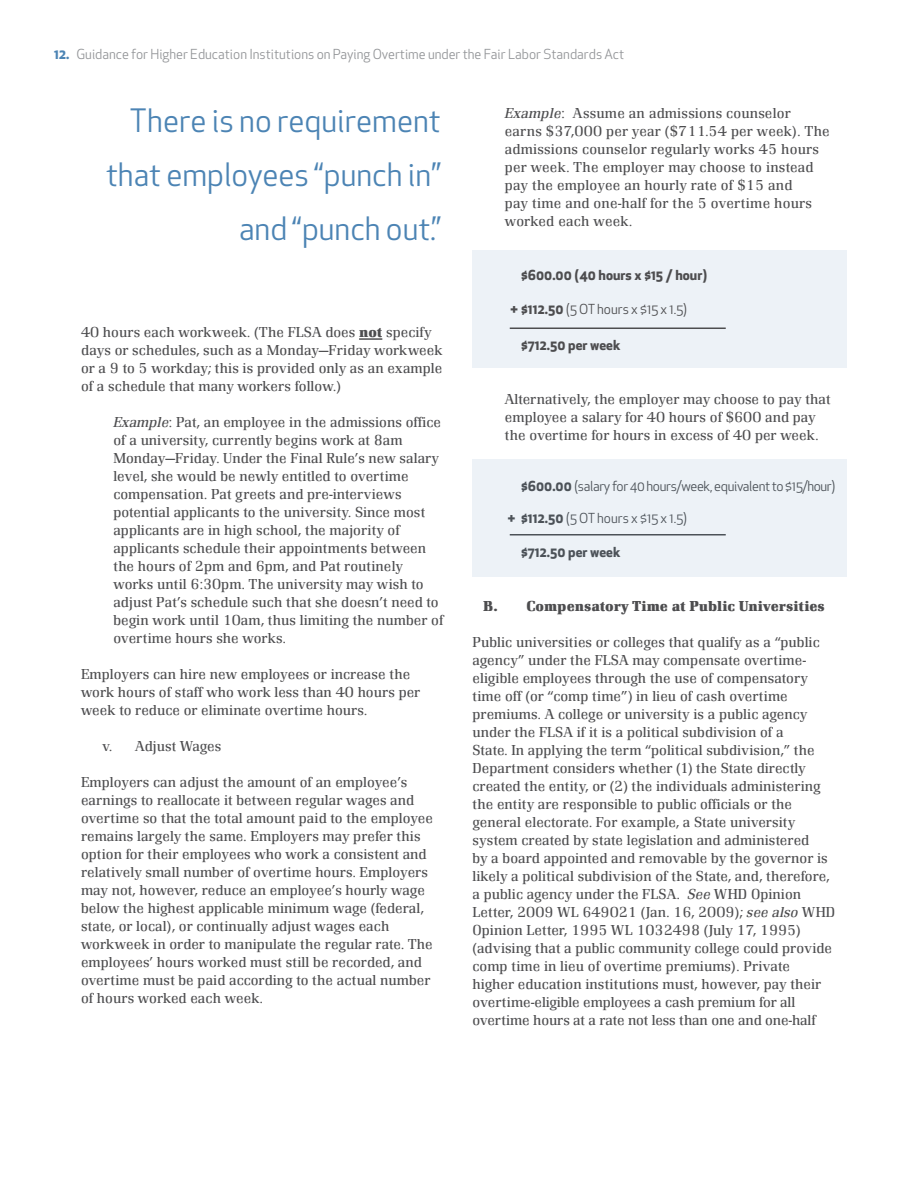
<style>
.page{position:relative;width:918px;height:1188px;background:#fff}
.page>*{position:absolute;margin:0;border:0;box-sizing:border-box;transform-origin:0 0}
.t1{font:31.5px/54px "Apex New";color:#4c84b4;text-align:right}
.t2{font:300 15px/18px "Renault";color:#4d4d4f}
.t3{font:700 15px "Renault";color:#4d4d4f}
.t4{font:13.5px "Apex New";color:#939598}
.t5{font:700 13.5px "Apex New";color:#4d4d4f}
.t6{font:13.5px "Apex New";color:#4d4d4f}
.t7{font:13.5px "Apex New";letter-spacing:-.025em;color:#4d4d4f}
.s1{font-weight:700;color:#4c84b4}
.s2{font-weight:700}
.s3{font-style:italic}
</style>
<div class="page">
<div style="left:472px;top:250px;width:375px;height:118px;background:#edf2f7"></div>
<hr style="left:359px;top:338px;width:23px;height:2px;background:#4d4d4f">
<hr style="left:510px;top:328px;width:216px;height:1px;background:#4d4d4f">
<div style="left:472px;top:459px;width:375px;height:118px;background:#edf2f7"></div>
<p class="t4" style="left:54px;top:45px;width:572px"><span class="s1">12.</span> Guidance for Higher Education Institutions on Paying Overtime under the Fair Labor Standards Act</p>
<h1 class="t1" style="left:106px;top:93px;width:336px">There is no requirement that employees “punch in” and “punch out.”</h1>
<p class="t2" style="left:81px;top:323px;width:363px">40 hours each workweek. (The FLSA does <span class="s2">not</span> specify days or schedules, such as a Monday—Friday workweek or a 9 to 5 workday; this is provided only as an example of a schedule that many workers follow.)</p>
<p class="t2" style="left:113px;top:413px;width:332px"><span class="s3">Example</span>: Pat, an employee in the admissions office of a university, currently begins work at 8am Monday—Friday. Under the Final Rule’s new salary level, she would be newly entitled to overtime compensation. Pat greets and pre-interviews potential applicants to the university. Since most applicants are in high school, the majority of applicants schedule their appointments between the hours of 2pm and 6pm, and Pat routinely works until 6:30pm. The university may wish to adjust Pat’s schedule such that she doesn’t need to begin work until 10am, thus limiting the number of overtime hours she works.</p>
<p class="t2" style="left:81px;top:665px;width:341px">Employers can hire new employees or increase the work hours of staff who work less than 40 hours per week to reduce or eliminate overtime hours.</p>
<p class="t2" style="left:103px;top:737px;width:120px">v. Adjust Wages</p>
<p class="t2" style="left:81px;top:773px;width:354px">Employers can adjust the amount of an employee’s earnings to reallocate it between regular wages and overtime so that the total amount paid to the employee remains largely the same. Employers may prefer this option for their employees who work a consistent and relatively small number of overtime hours. Employers may not, however, reduce an employee’s hourly wage below the highest applicable minimum wage (federal, state, or local), or continually adjust wages each workweek in order to manipulate the regular rate. The employees’ hours worked must still be recorded, and overtime must be paid according to the actual number of hours worked each week.</p>
<p class="t2" style="left:505px;top:104px;width:326px"><span class="s3">Example</span>: Assume an admissions counselor earns $37,000 per year ($711.54 per week). The admissions counselor regularly works 45 hours per week. The employer may choose to instead pay the employee an hourly rate of $15 and<br>pay time and one-half for the 5 overtime hours worked each week.</p>
<p class="t5" style="left:521px;top:265px;width:188px">$600.00 (40 hours x $15 / hour)</p>
<p class="t6" style="left:510px;top:301px;width:178px"><span class="s2">+ $112.50</span> (5 OT hours x $15 x 1.5)</p>
<p class="t5" style="left:521px;top:335px;width:101px">$712.50 per week</p>
<h5 class="t2" style="left:505px;top:391px;width:327px">Alternatively, the employer may choose to pay that employee a salary for 40 hours of $600 and pay the overtime for hours in excess of 40 per week.</h5>
<p class="t7" style="left:521px;top:477px;width:316px"><span class="s2">$600.00</span> (salary for 40 hours/week, equivalent to $15/hour)</p>
<p class="t6" style="left:508px;top:510px;width:181px"><span class="s2">+ $112.50</span> (5 OT hours x $15 x 1.5)</p>
<p class="t5" style="left:521px;top:542px;width:101px">$712.50 per week</p>
<p class="t3" style="left:483px;top:598px;width:343px">B. Compensatory Time at Public Universities</p>
<p class="t2" style="left:472px;top:634px;width:364px">Public universities or colleges that qualify as a “public agency” under the FLSA may compensate overtime&shy;eligible employees through the use of compensatory time off (or “comp time”) in lieu of cash overtime premiums. A college or university is a public agency under the FLSA if it is a political subdivision of a<br>State. In applying the term “political subdivision,” the Department considers whether (1) the State directly created the entity, or (2) the individuals administering the entity are responsible to public officials or the general electorate. For example, a State university system created by state legislation and administered<br>by a board appointed and removable by the governor is likely a political subdivision of the State, and, therefore, a public agency under the FLSA. <span class="s3">See</span> WHD Opinion Letter, 2009 WL 649021 (Jan. 16, 2009); <span class="s3">see also</span> WHD Opinion Letter, 1995 WL 1032498 (July 17, 1995) (advising that a public community college could provide comp time in lieu of overtime premiums). Private higher education institutions must, however, pay their overtime-eligible employees a cash premium for all overtime hours at a rate not less than one and one-half</p>
</div>
